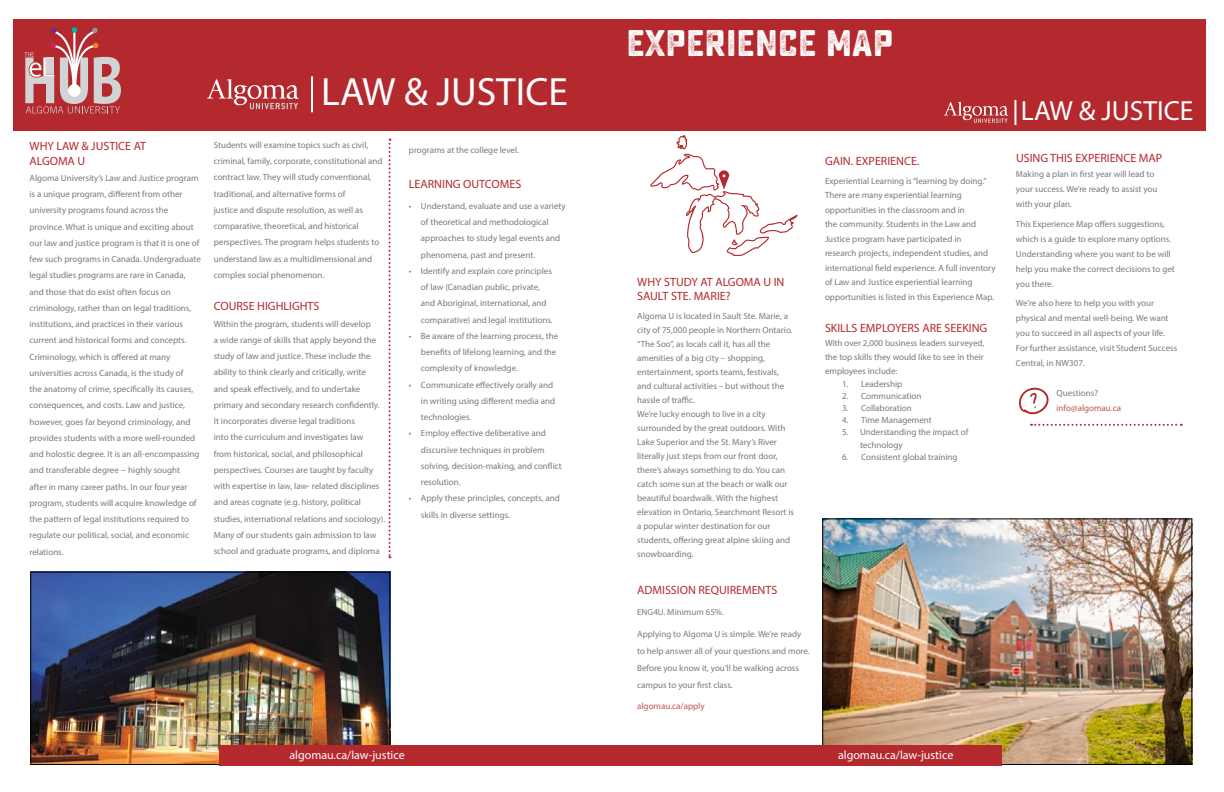
<style>
.page{position:relative;width:1224px;height:792px;background:#fff}
.page>*{position:absolute;margin:0;border:0;box-sizing:border-box;transform-origin:0 0}
.t1{font:39.6px "Myriad Pro";color:#fff}
.t2{font:37px "Sucrose Bold Two";color:#fff}
.t3{font:27.7px "Myriad Pro";color:#fff}
.t4{font:12px/14.4px "Myriad Pro";color:#b4292e}
.t5{font:12px "Myriad Pro";color:#fff}
.t6{font:9px/16.3px "Myriad Pro";color:#797a7d}
.t7{font:9px "Myriad Pro";color:#bf5549}
</style>
<div class="page">
<img style="left:824px;top:520px;width:366px;height:243px">
<img style="left:32px;top:572px;width:359px;height:191px">
<div style="left:13px;top:19px;width:1193px;height:112px;background:#b4292e"></div>
<svg style="left:24px;top:27px;width:97px;height:86px"></svg>
<svg style="left:207px;top:79px;width:92px;height:30px"></svg>
<hr style="left:311px;top:76px;width:2px;height:36px;background:#fff">
<svg style="left:944px;top:102px;width:64px;height:21px"></svg>
<hr style="left:1014px;top:100px;width:2px;height:25px;background:#fff">
<div style="left:30px;top:572px;width:360px;height:193px;border:1px solid #000"></div>
<svg style="left:389px;top:139px;width:2px;height:419px"></svg>
<div style="left:822px;top:518px;width:370px;height:247px;border:1px solid #000"></div>
<svg style="left:1031px;top:424px;width:151px;height:2px"></svg>
<svg style="left:1019px;top:387px;width:30px;height:28px"></svg>
<div style="left:219px;top:745px;width:783px;height:21px;background:#b4292e"></div>
<svg style="left:650px;top:135px;width:148px;height:121px"></svg>
<h1 class="t1" style="left:321px;top:67px;width:248px">LAW &amp; JUSTICE</h1>
<h3 class="t4" style="left:30px;top:139px;width:118px">WHY LAW &amp; JUSTICE AT<br>ALGOMA U</h3>
<p class="t6" style="left:30px;top:169px;width:173px">Algoma University’s Law and Justice program is a unique program, different from other university programs found across the province. What is unique and exciting about our law and justice program is that it is one of few such programs in Canada. Undergraduate legal studies programs are rare in Canada, and those that do exist often focus on criminology, rather than on legal traditions, institutions, and practices in their various current and historical forms and concepts.<br>Criminology, which is offered at many universities across Canada, is the study of<br>the anatomy of crime, specifically its causes, consequences, and costs. Law and justice, however, goes far beyond criminology, and provides students with a more well-rounded and holostic degree. It is an all-encompassing and transferable degree -- highly sought<br>after in many career paths. In our four year program, students will acquire knowledge of the pattern of legal institutions required to regulate our political, social, and economic relations.</p>
<p class="t6" style="left:214px;top:137px;width:170px">Students will examine topics such as civil, criminal, family, corporate, constitutional and contract law. They will study conventional, traditional, and alternative forms of<br>justice and dispute resolution, as well as comparative, theoretical, and historical perspectives. The program helps students to understand law as a multidimensional and complex social phenomenon.</p>
<h3 class="t4" style="left:214px;top:299px;width:107px">COURSE HIGHLIGHTS</h3>
<p class="t6" style="left:214px;top:315px;width:173px">Within the program, students will develop<br>a wide range of skills that apply beyond the study of law and justice. These include the ability to think clearly and critically, write<br>and speak effectively, and to undertake primary and secondary research confidently.<br>It incorporates diverse legal traditions<br>into the curriculum and investigates law<br>from historical, social, and philosophical perspectives. Courses are taught by faculty with expertise in law, law- related disciplines and areas cognate (e.g. history, political studies, international relations and sociology).<br>Many of our students gain admission to law school and graduate programs, and diploma</p>
<p class="t6" style="left:409px;top:142px;width:112px">programs at the college level.</p>
<h3 class="t4" style="left:409px;top:177px;width:114px">LEARNING OUTCOMES</h3>
<p class="t6" style="left:421px;top:198px;width:146px;text-indent:-12px">• Understand, evaluate and use a variety of theoretical and methodological approaches to study legal events and phenomena, past and present.</p>
<p class="t6" style="left:421px;top:263px;width:133px;text-indent:-12px">• Identify and explain core principles of law (Canadian public, private, and Aboriginal, international, and comparative) and legal institutions.</p>
<p class="t6" style="left:421px;top:328px;width:139px;text-indent:-12px">• Be aware of the learning process, the benefits of lifelong learning, and the complexity of knowledge.</p>
<p class="t6" style="left:421px;top:376px;width:136px;text-indent:-12px">• Communicate effectively orally and in writing using different media and technologies.</p>
<p class="t6" style="left:421px;top:425px;width:142px;text-indent:-12px">• Employ effective deliberative and discursive techniques in problem solving, decision-making, and conflict resolution.</p>
<p class="t6" style="left:421px;top:490px;width:140px;text-indent:-12px">• Apply these principles, concepts, and skills in diverse settings.</p>
<h2 class="t2" style="left:626px;top:22px;width:268px">EXPERIENCE MAP</h2>
<h3 class="t4" style="left:637px;top:275px;width:149px;line-height:14px">WHY STUDY AT ALGOMA U IN<br>SAULT STE. MARIE?</h3>
<p class="t6" style="left:637px;top:309px;width:158px;line-height:14px">Algoma U is located in Sault Ste. Marie, a city of 75,000 people in Northern Ontario. “The Soo”, as locals call it, has all the amenities of a big city – shopping, entertainment, sports teams, festivals, and cultural activities – but without the hassle of traffic.<br>We’re lucky enough to live in a city surrounded by the great outdoors. With Lake Superior and the St. Mary’s River literally just steps from our front door, there’s always something to do. You can catch some sun at the beach or walk our beautiful boardwalk. With the highest elevation in Ontario, Searchmont Resort is a popular winter destination for our students, offering great alpine skiing and snowboarding.</p>
<h3 class="t4" style="left:637px;top:583px;width:142px">ADMISSION REQUIREMENTS</h3>
<p class="t6" style="left:637px;top:604px;width:88px">ENG4U. Minimum 65%.</p>
<p class="t6" style="left:637px;top:625px;width:174px;line-height:17px">Applying to Algoma U is simple. We’re ready to help answer all of your questions and more.<br>Before you know it, you’ll be walking across campus to your first class.</p>
<p class="t7" style="left:637px;top:701px;width:69px">algomau.ca/apply</p>
<h3 class="t4" style="left:825px;top:154px;width:96px">GAIN. EXPERIENCE.</h3>
<p class="t6" style="left:825px;top:173px;width:172px;line-height:14.6px">Experiential Learning is “learning by doing.” There are many experiential learning opportunities in the classroom and in<br>the community. Students in the Law and Justice program have participated in<br>research projects, independent studies, and international field experience. A full inventory of Law and Justice experiential learning opportunities is listed in this Experience Map.</p>
<h3 class="t4" style="left:825px;top:321px;width:164px">SKILLS EMPLOYERS ARE SEEKING</h3>
<p class="t6" style="left:825px;top:336px;width:161px;line-height:14px;text-align:justify">With over 2,000 business leaders surveyed, the top skills they would like to see in their employees include:</p>
<p class="t6" style="left:842px;top:375px;width:62px">1. Leadership</p>
<p class="t6" style="left:842px;top:388px;width:81px">2. Communication</p>
<p class="t6" style="left:842px;top:400px;width:71px">3. Collaboration</p>
<p class="t6" style="left:842px;top:412px;width:91px">4. Time Management</p>
<p class="t6" style="left:860px;top:426px;width:110px;line-height:12.2px;text-indent:-18px">5. Understanding the impact of technology</p>
<p class="t6" style="left:842px;top:449px;width:117px">6. Consistent global training</p>
<h3 class="t5" style="left:289px;top:748px;width:117px">algomau.ca/law-justice</h3>
<h3 class="t5" style="left:838px;top:748px;width:117px">algomau.ca/law-justice</h3>
<h3 class="t3" style="left:1021px;top:94px;width:174px">LAW &amp; JUSTICE</h3>
<h3 class="t4" style="left:1016px;top:151px;width:148px">USING THIS EXPERIENCE MAP</h3>
<p class="t6" style="left:1016px;top:167px;width:143px;line-height:15px">Making a plan in first year will lead to your success. We’re ready to assist you with your plan.</p>
<p class="t6" style="left:1016px;top:216px;width:160px;line-height:15px">This Experience Map offers suggestions, which is a guide to explore many options.<br>Understanding where you want to be will help you make the correct decisions to get you there.</p>
<p class="t6" style="left:1016px;top:296px;width:163px;line-height:15px">We’re also here to help you with your physical and mental well-being. We want you to succeed in all aspects of your life.<br>For further assistance, visit Student Success Central, in NW307.</p>
<p class="t6" style="left:1056px;top:385px;width:43px">Questions?</p>
<p class="t7" style="left:1056px;top:403px;width:66px">info@algomau.ca</p>
</div>
